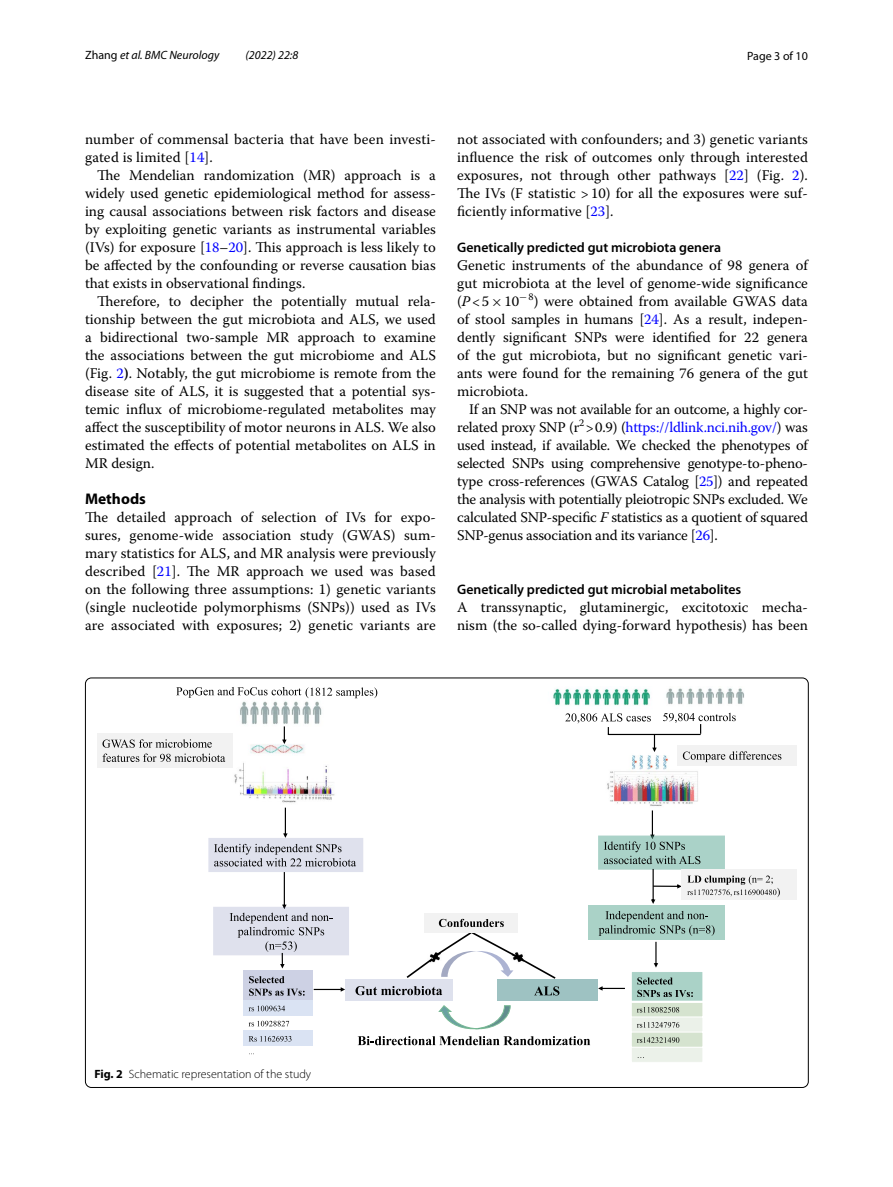
<style>
.page{position:relative;width:893px;height:1187px;background:#fff}
.page>*{position:absolute;margin:0;border:0;box-sizing:border-box;transform-origin:0 0}
.t1{font:700 15.45px "Myriad Pro";color:#000}
.t2{font:14.7px/18px "Warnock Pro";color:#000;text-align:justify}
.t3{font:600 13.8px "Myriad Pro";color:#000}
.t4{font:300 12px "Myriad Pro";color:#000}
.t5{font:italic 12px "Myriad Pro";color:#000}
.t6{font:12px "Myriad Pro";color:#000}
.s1{font-style:normal}
.s2{color:#00f}
.s3{font-weight:700}
.s4{font-style:italic}
.s5{font-family:"MTSY"}
</style>
<div class="page">
<img style="left:231px;top:688px;width:513px;height:276px">
<div style="left:631px;top:971px;width:72px;height:30px;background:#aad2c7"></div>
<svg style="left:632px;top:1003px;width:70px;height:13px"></svg>
<div style="left:631px;top:1016px;width:72px;height:15px;background:#ebf1e9"></div>
<div style="left:631px;top:1031px;width:72px;height:16px;background:#d5e3cf"></div>
<div style="left:631px;top:1047px;width:72px;height:15px;background:#ebf1e9"></div>
<hr style="left:631px;top:1000px;width:72px;height:2px;background:#fff">
<hr style="left:631px;top:1016px;width:72px;height:1px;background:#fff">
<hr style="left:631px;top:1031px;width:72px;height:1px;background:#fff">
<hr style="left:631px;top:1046px;width:72px;height:1px;background:#fff">
<hr style="left:631px;top:971px;width:1px;height:91px;background:#fff">
<hr style="left:702px;top:971px;width:1px;height:91px;background:#fff">
<hr style="left:631px;top:971px;width:72px;height:1px;background:#fff">
<hr style="left:631px;top:1061px;width:72px;height:1px;background:#fff">
<svg style="left:637px;top:977px;width:56px;height:19px"></svg>
<svg style="left:637px;top:1006px;width:42px;height:6px"></svg>
<svg style="left:637px;top:1022px;width:42px;height:5px"></svg>
<svg style="left:637px;top:1037px;width:42px;height:5px"></svg>
<div style="left:243px;top:970px;width:69px;height:30px;background:#cdd1e4"></div>
<div style="left:243px;top:1030px;width:69px;height:15px;background:#dae3f3"></div>
<svg style="left:249px;top:1036px;width:42px;height:5px"></svg>
<hr style="left:608px;top:733px;width:93px;height:2px;background:#000">
<svg style="left:565px;top:713px;width:92px;height:39px"></svg>
<svg style="left:176px;top:687px;width:201px;height:11px"></svg>
<svg style="left:282px;top:726px;width:5px;height:18px"></svg>
<div style="left:345px;top:979px;width:107px;height:21px;background:#dee1ed"></div>
<svg style="left:355px;top:986px;width:87px;height:9px"></svg>
<div style="left:497px;top:979px;width:100px;height:22px;background:#9ec2c2"></div>
<svg style="left:534px;top:986px;width:25px;height:9px"></svg>
<div style="left:425px;top:912px;width:93px;height:20px;background:#f2f2f2"></div>
<svg style="left:438px;top:1005px;width:73px;height:24px"></svg>
<div style="left:677px;top:745px;width:120px;height:20px;background:#f2f2f2"></div>
<svg style="left:683px;top:751px;width:98px;height:11px"></svg>
<div style="left:682px;top:869px;width:115px;height:31px;background:#f2f2f2"></div>
<svg style="left:598px;top:810px;width:182px;height:93px"></svg>
<div style="left:589px;top:904px;width:136px;height:35px;background:#aad2c7"></div>
<svg style="left:599px;top:911px;width:116px;height:24px"></svg>
<svg style="left:654px;top:941px;width:4px;height:26px"></svg>
<svg style="left:598px;top:986px;width:27px;height:4px"></svg>
<svg style="left:243px;top:975px;width:102px;height:51px"></svg>
<svg style="left:208px;top:807px;width:155px;height:161px"></svg>
<div style="left:97px;top:733px;width:136px;height:34px;background:#f2f2f2"></div>
<svg style="left:102px;top:739px;width:110px;height:8px"></svg>
<svg style="left:103px;top:753px;width:122px;height:9px"></svg>
<svg style="left:663px;top:712px;width:73px;height:21px"></svg>
<svg style="left:358px;top:1036px;width:232px;height:9px"></svg>
<svg style="left:407px;top:918px;width:148px;height:60px"></svg>
<p class="t5" style="left:85px;top:48px;width:136px"><span class="s1">Zhang</span> et al. BMC Neurology</p>
<p class="t5" style="left:246px;top:48px;width:54px">(2022) 22:8</p>
<p class="t6" style="left:747px;top:48px;width:62px">Page 3 of 10</p>
<p class="t2" style="left:85px;top:130px;width:352px">number of commensal bacteria that have been investi&shy;gated is limited [<span class="s2">14</span>].</p>
<p class="t2" style="left:85px;top:166px;width:352px;text-indent:12px">The Mendelian randomization (MR) approach is a widely used genetic epidemiological method for assess&shy;ing causal associations between risk factors and disease by exploiting genetic variants as instrumental variables (IVs) for exposure [<span class="s2">18</span>–<span class="s2">20</span>]. This approach is less likely to be affected by the confounding or reverse causation bias that exists in observational findings.</p>
<p class="t2" style="left:85px;top:292px;width:352px;text-indent:12px">Therefore, to decipher the potentially mutual rela&shy;tionship between the gut microbiota and ALS, we used a bidirectional two-sample MR approach to examine the associations between the gut microbiome and ALS (Fig. <span class="s2">2</span><span class="s3">)</span>. Notably, the gut microbiome is remote from the disease site of ALS, it is suggested that a potential sys&shy;temic influx of microbiome-regulated metabolites may affect the susceptibility of motor neurons in ALS. We also estimated the effects of potential metabolites on ALS in MR design.</p>
<p class="t1" style="left:85px;top:488px;width:62px">Methods</p>
<p class="t2" style="left:85px;top:508px;width:352px">The detailed approach of selection of IVs for expo&shy;sures, genome-wide association study (GWAS) sum&shy;mary statistics for ALS, and MR analysis were previously described [<span class="s2">21</span>]. The MR approach we used was based on the following three assumptions: 1) genetic variants (single nucleotide polymorphisms (SNPs)) used as IVs are associated with exposures; 2) genetic variants are</p>
<p class="t2" style="left:457px;top:130px;width:352px">not associated with confounders; and 3) genetic variants influence the risk of outcomes only through interested exposures, not through other pathways [<span class="s2">22</span>] (Fig. <span class="s2">2</span>).<br>The IVs (F statistic &gt;10) for all the exposures were suf&shy;ficiently informative [<span class="s2">23</span>].</p>
<p class="t3" style="left:457px;top:238px;width:265px">Genetically predicted gut microbiota genera</p>
<p class="t2" style="left:457px;top:256px;width:352px">Genetic instruments of the abundance of 98 genera of gut microbiota at the level of genome-wide significance (<span class="s4">P</span>&lt;5<span class="s5">×</span> -10<sup>−</sup><sup>8</sup>) were obtained from available GWAS data of stool samples in humans [<span class="s2">24</span>]. As a result, indepen&shy;dently significant SNPs were identified for 22 genera of the gut microbiota, but no significant genetic vari&shy;ants were found for the remaining 76 genera of the gut microbiota.</p>
<p class="t2" style="left:457px;top:400px;width:352px;text-indent:12px">If an SNP was not available for an outcome, a highly cor&shy;related proxy SNP (r<sup>2</sup> &gt;0.9) (<span class="s2">https://ldlink.nci.nih.gov/</span>) was used instead, if available. We checked the phenotypes of selected SNPs using comprehensive genotype-to-pheno&shy;type cross-references (GWAS Catalog [<span class="s2">25</span>]) and repeated the analysis with potentially pleiotropic SNPs excluded. We calculated SNP-specific <span class="s4">F</span> statistics as a quotient of squared SNP-genus association and its variance [<span class="s2">26</span>].</p>
<p class="t3" style="left:457px;top:580px;width:286px">Genetically predicted gut microbial metabolites</p>
<p class="t2" style="left:457px;top:598px;width:352px">A transsynaptic, glutaminergic, excitotoxic mecha&shy;nism (the so-called dying-forward hypothesis) has been</p>
<p class="t4" style="left:94px;top:1067px;width:218px"><span class="s3">Fig. 2</span> Schematic representation of the study</p>
</div>
